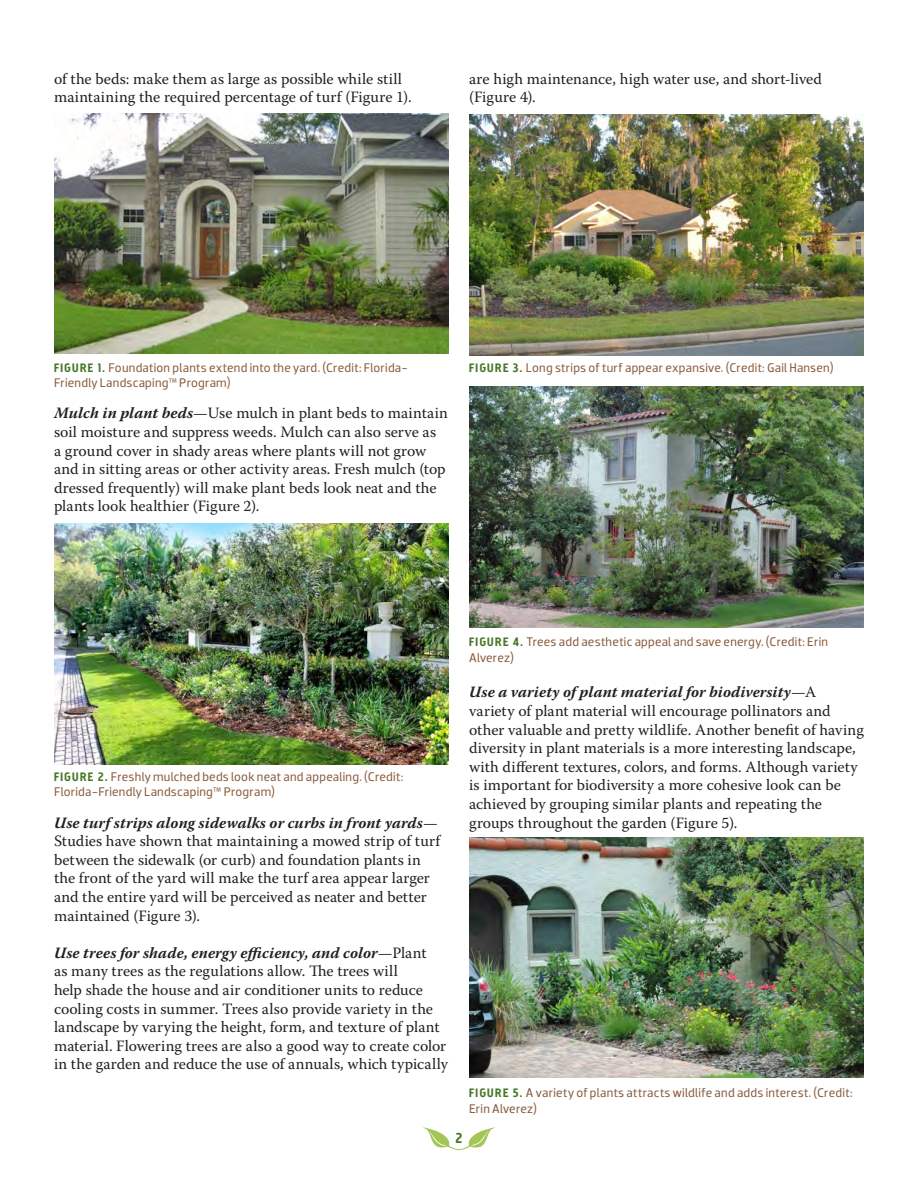
<style>
.page{position:relative;width:918px;height:1188px;background:#fff}
.page>*{position:absolute;margin:0;border:0;box-sizing:border-box;transform-origin:0 0}
.text{font:15.75px/18.6px "Warnock Pro";letter-spacing:.005em;color:#231f20}
.t1{font:15px "Megaphone";color:#487729}
.t2{font:12.75px/15.8px "Dobra";letter-spacing:.02em;color:#885a3a}
.s1{font-family:"Megaphone";color:#487729}
.s2{font-weight:700;font-style:italic}
</style>
<div class="page">
<svg style="left:423px;top:1127px;width:72px;height:23px"></svg>
<img style="left:54px;top:113px;width:395px;height:241px">
<img style="left:54px;top:524px;width:395px;height:241px">
<img style="left:469px;top:115px;width:395px;height:241px">
<img style="left:469px;top:387px;width:395px;height:240px">
<img style="left:469px;top:837px;width:395px;height:241px">
<p class="text" style="left:54px;top:69px;width:359px">of the beds: make them as large as possible while still maintaining the required percentage of turf (Figure 1).</p>
<p class="text" style="left:469px;top:69px;width:354px">are high maintenance, high water use, and short-lived (Figure 4).</p>
<p class="t2" style="left:54px;top:359px;width:355px"><span class="s1">FIGURE 1.</span> Foundation plants extend into the yard. (Credit: Florida-<br>Friendly Landscaping™ Program)</p>
<p class="text" style="left:54px;top:404px;width:395px"><span class="s2">Mulch in plant beds</span>—Use mulch in plant beds to maintain soil moisture and suppress weeds. Mulch can also serve as<br>a ground cover in shady areas where plants will not grow and in sitting areas or other activity areas. Fresh mulch (top dressed frequently) will make plant beds look neat and the plants look healthier (Figure 2).</p>
<p class="t2" style="left:469px;top:359px;width:366px"><span class="s1">FIGURE 3.</span> Long strips of turf appear expansive. (Credit: Gail Hansen)</p>
<p class="t2" style="left:54px;top:769px;width:351px"><span class="s1">FIGURE 2.</span> Freshly mulched beds look neat and appealing. (Credit:<br>Florida-Friendly Landscaping™ Program)</p>
<p class="text" style="left:54px;top:813px;width:388px"><span class="s2">Use turf strips along sidewalks or curbs in front yards</span>— Studies have shown that maintaining a mowed strip of turf between the sidewalk (or curb) and foundation plants in the front of the yard will make the turf area appear larger and the entire yard will be perceived as neater and better maintained (Figure 3).</p>
<p class="text" style="left:54px;top:943px;width:396px"><span class="s2">Use trees for shade, energy efficiency, and color</span>—Plant<br>as many trees as the regulations allow. The trees will<br>help shade the house and air conditioner units to reduce cooling costs in summer. Trees also provide variety in the landscape by varying the height, form, and texture of plant material. Flowering trees are also a good way to create color in the garden and reduce the use of annuals, which typically</p>
<p class="t2" style="left:469px;top:634px;width:360px"><span class="s1">FIGURE 4.</span> Trees add aesthetic appeal and save energy. (Credit: Erin<br>Alverez)</p>
<p class="text" style="left:469px;top:683px;width:396px"><span class="s2">Use a variety of plant material for biodiversity</span>—A variety of plant material will encourage pollinators and other valuable and pretty wildlife. Another benefit of having diversity in plant materials is a more interesting landscape, with different textures, colors, and forms. Although variety is important for biodiversity a more cohesive look can be achieved by grouping similar plants and repeating the groups throughout the garden (Figure 5).</p>
<p class="t2" style="left:469px;top:1085px;width:385px"><span class="s1">FIGURE 5.</span> A variety of plants attracts wildlife and adds interest. (Credit:<br>Erin Alverez)</p>
<p class="t1" style="left:456px;top:1129px;width:8px">2</p>
</div>
